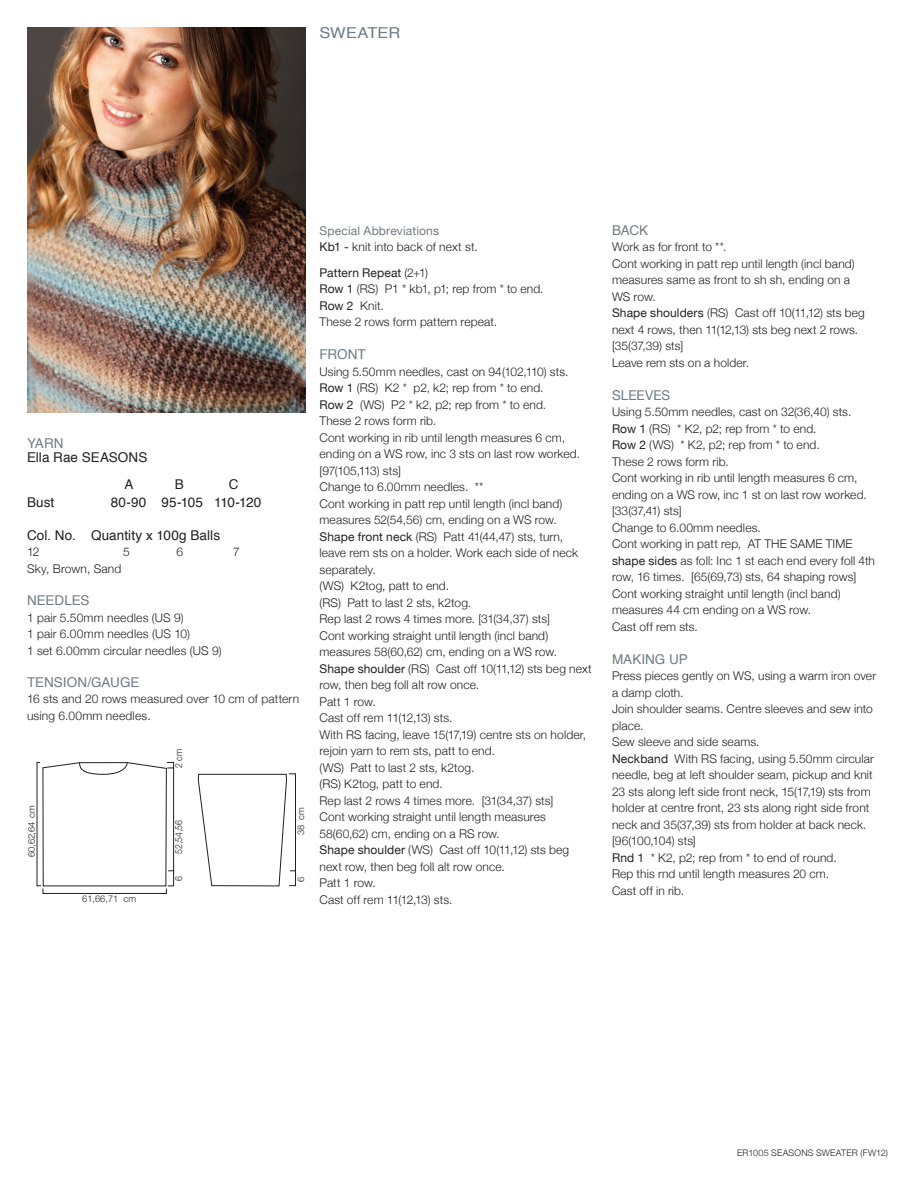
<style>
.page{position:relative;width:918px;height:1188px;background:#fff}
.page>*{position:absolute;margin:0;border:0;box-sizing:border-box;transform-origin:0 0}
.t1{font:15px "Helvetica";color:#707b84;scale:1.1 1}
.t2{font:13.5px/27px "Helvetica";letter-spacing:.01em;color:#231f20}
.t3{font:13.5px "Helvetica";color:#707b84}
.t4{font:13.5px "Helvetica Neue";letter-spacing:.005em;color:#707b84}
.t5{font:300 12px/16.5px "Helvetica Neue";letter-spacing:.01em;color:#231f20}
.t6{font:300 9.6px "Helvetica Neue";color:#231f20;scale:.91 1}
.t7{font:300 9.3px "Helvetica Neue";letter-spacing:-.025em;color:#231f20}
.t8{font:300 9px "Helvetica Neue";letter-spacing:.02em;color:#231f20}
.s1{font-weight:400;color:#707b84}
.s2{font-weight:400}
</style>
<div class="page">
<img style="left:28px;top:27px;width:278px;height:386px">
<svg style="left:37px;top:762px;width:259px;height:132px"></svg>
<p class="t1" style="left:320px;top:21px;width:35px">Sweater</p>
<p class="t3" style="left:27px;top:433px;width:38px">YARN</p>
<p class="t2" style="left:125px;top:444px;width:24px;text-indent:-98px">Ella Rae SEASONS<br>A</p>
<p class="t2" style="left:175px;top:471px;width:11px">B</p>
<p class="t2" style="left:229px;top:471px;width:11px">C</p>
<p class="t2" style="left:27px;top:489px;width:29px">Bust</p>
<p class="t2" style="left:111px;top:489px;width:152px">80-90 95-105 110-120</p>
<p class="t2" style="left:27px;top:522px;width:195px">Col. No. Quantity x 100g Balls</p>
<p class="t5" style="left:27px;top:543px;width:14px">12</p>
<p class="t5" style="left:123px;top:543px;width:8px">5</p>
<p class="t5" style="left:176px;top:543px;width:8px">6</p>
<p class="t5" style="left:233px;top:543px;width:8px">7</p>
<p class="t5" style="left:27px;top:560px;width:96px">Sky, Brown, Sand</p>
<p class="t3" style="left:27px;top:590px;width:64px">NEEDLES</p>
<p class="t5" style="left:27px;top:609px;width:196px">1 pair 5.50mm needles (US 9)<br>1 pair 6.00mm needles (US 10)<br>1 set 6.00mm circular needles (US 9)</p>
<p class="t3" style="left:27px;top:672px;width:112px">TENSION/gauge</p>
<p class="t5" style="left:27px;top:691px;width:274px">16 sts and 20 rows measured over 10 cm of pattern using 6.00mm needles.</p>
<p class="t7" style="left:26px;top:857px;width:53px;rotate:-90deg">60,62,64 cm</p>
<p class="t7" style="left:82px;top:893px;width:55px">61,66,71 cm</p>
<p class="t6" style="left:173px;top:768px;width:23px;rotate:-90deg">2 cm</p>
<p class="t6" style="left:173px;top:854px;width:39px;rotate:-90deg">52,54,56</p>
<p class="t6" style="left:173px;top:881px;width:7px;rotate:-90deg">6</p>
<p class="t7" style="left:295px;top:835px;width:28px;rotate:-90deg">38 cm</p>
<p class="t7" style="left:295px;top:882px;width:7px;rotate:-90deg">6</p>
<p class="t5" style="left:320px;top:222px;width:160px"><span class="s1">Special Abbreviations<br></span><span class="s2">Kb1 -</span> knit into back of next st.</p>
<p class="t5" style="left:320px;top:264px;width:226px"><span class="s2">Pattern Repeat</span> (2+1)<br><span class="s2">Row 1</span> (RS) P1 * kb1, p1; rep from * to end.<br><span class="s2">Row 2</span> Knit.<br>These 2 rows form pattern repeat.</p>
<p class="t3" style="left:320px;top:344px;width:48px">FRONT</p>
<p class="t5" style="left:320px;top:363px;width:274px">Using 5.50mm needles, cast on 94(102,110) sts.<br><span class="s2">Row 1</span> (RS) K2 * p2, k2; rep from * to end.<br><span class="s2">Row 2</span> (WS) P2 * k2, p2; rep from * to end.<br>These 2 rows form rib.<br>Cont working in rib until length measures 6 cm, ending on a WS row, inc 3 sts on last row worked. [97(105,113) sts]<br>Change to 6.00mm needles. **<br>Cont working in patt rep until length (incl band) measures 52(54,56) cm, ending on a WS row.<br><span class="s2">Shape front neck</span> (RS) Patt 41(44,47) sts, turn, leave rem sts on a holder. Work each side of neck separately.<br>(WS) K2tog, patt to end.<br>(RS) Patt to last 2 sts, k2tog.<br>Rep last 2 rows 4 times more. [31(34,37) sts]<br>Cont working straight until length (incl band) measures 58(60,62) cm, ending on a WS row.<br><span class="s2">Shape shoulder</span> (RS) Cast off 10(11,12) sts beg next row, then beg foll alt row once.<br>Patt 1 row.<br>Cast off rem 11(12,13) sts.<br>With RS facing, leave 15(17,19) centre sts on holder, rejoin yarn to rem sts, patt to end.<br>(WS) Patt to last 2 sts, k2tog.<br>(RS) K2tog, patt to end.<br>Rep last 2 rows 4 times more. [31(34,37) sts]<br>Cont working straight until length measures 58(60,62) cm, ending on a RS row.<br><span class="s2">Shape shoulder</span> (WS) Cast off 10(11,12) sts beg next row, then beg foll alt row once.<br>Patt 1 row.<br>Cast off rem 11(12,13) sts.</p>
<p class="t3" style="left:612px;top:220px;width:38px">BACK</p>
<p class="t5" style="left:612px;top:239px;width:254px">Work as for front to **.<br>Cont working in patt rep until length (incl band) measures same as front to sh sh, ending on a<br>WS row.<br><span class="s2">Shape shoulders</span> (RS) Cast off 10(11,12) sts beg next 4 rows, then 11(12,13) sts beg next 2 rows. [35(37,39) sts]<br>Leave rem sts on a holder.</p>
<p class="t4" style="left:612px;top:387px;width:60px">SLEEVES</p>
<p class="t5" style="left:612px;top:404px;width:265px">Using 5.50mm needles, cast on 32(36,40) sts.<br><span class="s2">Row 1</span> (RS) * K2, p2; rep from * to end.<br><span class="s2">Row 2</span> (WS) * K2, p2; rep from * to end.<br>These 2 rows form rib.<br>Cont working in rib until length measures 6 cm, ending on a WS row, inc 1 st on last row worked. [33(37,41) sts]<br>Change to 6.00mm needles.<br>Cont working in patt rep, AT THE SAME TIME <span class="s2">shape sides</span> as foll: Inc 1 st each end every foll 4th row, 16 times. [65(69,73) sts, 64 shaping rows] Cont working straight until length (incl band) measures 44 cm ending on a WS row.<br>Cast off rem sts.</p>
<p class="t3" style="left:612px;top:649px;width:77px">MAKING U P</p>
<p class="t5" style="left:612px;top:668px;width:266px">Press pieces gently on WS, using a warm iron over a damp cloth.<br>Join shoulder seams. Centre sleeves and sew into place.<br>Sew sleeve and side seams.<br><span class="s2">Neckband</span> With RS facing, using 5.50mm circular needle, beg at left shoulder seam, pickup and knit 23 sts along left side front neck, 15(17,19) sts from holder at centre front, 23 sts along right side front neck and 35(37,39) sts from holder at back neck. [96(100,104) sts]<br><span class="s2">Rnd 1</span> * K2, p2; rep from * to end of round.<br>Rep this rnd until length measures 20 cm.<br>Cast off in rib.</p>
<p class="t8" style="left:737px;top:1147px;width:86px">ER1005 SEASONS sweater</p>
<p class="t8" style="left:860px;top:1147px;width:29px">(fw12)</p>
</div>
